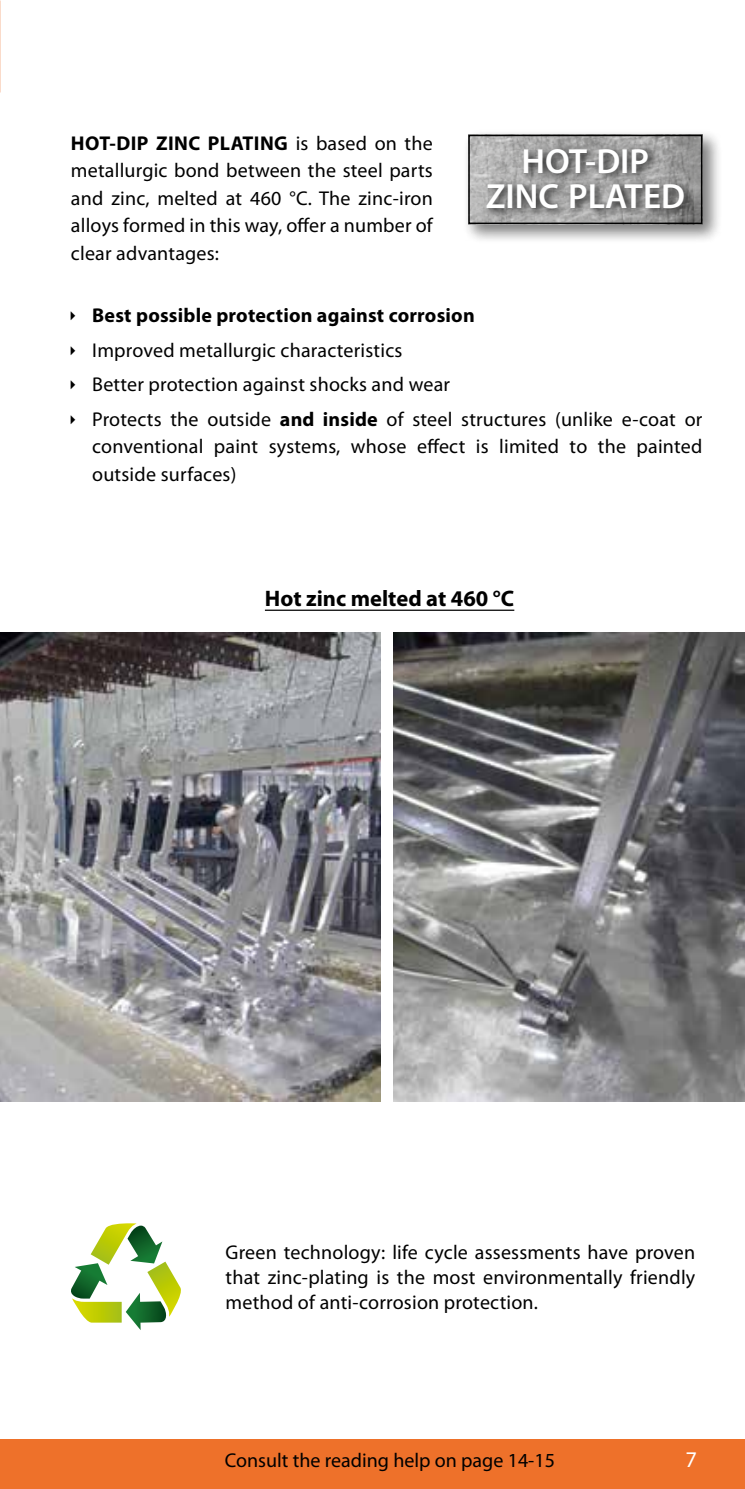
<style>
.page{position:relative;width:745px;height:1489px;background:#fff}
.page>*{position:absolute;margin:0;border:0;box-sizing:border-box;transform-origin:0 0}
.t1{font:600 35px/35px "Myriad Pro";color:#fff;text-align:center}
.t2{font:700 22.5px "Myriad Pro";color:#000}
.t3{font:22.5px "Myriad Pro";color:#fff}
.t4{font:20px/27.5px "Myriad Pro";letter-spacing:.01em;color:#000;text-align:justify}
.t5{font:700 20px "Myriad Pro";letter-spacing:.01em;color:#000}
.s1{font-weight:700}
</style>
<div class="page">
<div style="left:0;top:1439px;width:744px;height:49px;background:#ee712a"></div>
<img style="left:0;top:632px;width:380px;height:469px">
<img style="left:393px;top:632px;width:351px;height:469px">
<hr style="left:265px;top:609px;width:249px;height:2px;background:#000">
<svg style="left:71px;top:1223px;width:110px;height:106px"></svg>
<div style="left:461px;top:128px;width:261px;height:117px;background:#000;opacity:.3"></div>
<img style="left:470px;top:137px;width:230px;height:85px">
<div style="left:468px;top:135px;width:234px;height:89px;border:1px solid #000"></div>
<div style="left:482px;top:144px;width:212px;height:74px;background:#000;opacity:.85"></div>
<p class="t4" style="left:71px;top:129px;width:363px"><span class="s1">HOT-DIP ZINC PLATING</span> is based on the metallurgic bond between the steel parts and zinc, melted at 460 °C. The zinc-iron alloys formed in this way, offer a number of clear advantages:</p>
<h1 class="t1" style="left:485px;top:143px;width:201px">HOT-DIP<br>ZINC PLATED</h1>
<p class="t5" style="left:92px;top:302px;width:384px">Best possible protection against corrosion</p>
<p class="t4" style="left:92px;top:332px;width:611px;line-height:34.5px;text-align:left">Improved metallurgic characteristics<br>Better protection against shocks and wear<br>Protects the outside <span class="s1">and inside</span> of steel structures (unlike e-coat or</p>
<p class="t4" style="left:92px;top:432px;width:611px">conventional paint systems, whose effect is limited to the painted outside surfaces)</p>
<p class="t2" style="left:265px;top:584px;width:251px">Hot zinc melted at 460 °C</p>
<p class="t4" style="left:225px;top:1239px;width:471px;line-height:25px">Green technology: life cycle assessments have proven that zinc-plating is the most environmentally friendly method of anti-corrosion protection.</p>
<p class="t4" style="left:224px;top:1445px;width:331px">Consult the reading help on page 14-15</p>
<p class="t3" style="left:685px;top:1445px;width:13px">7</p>
</div>
